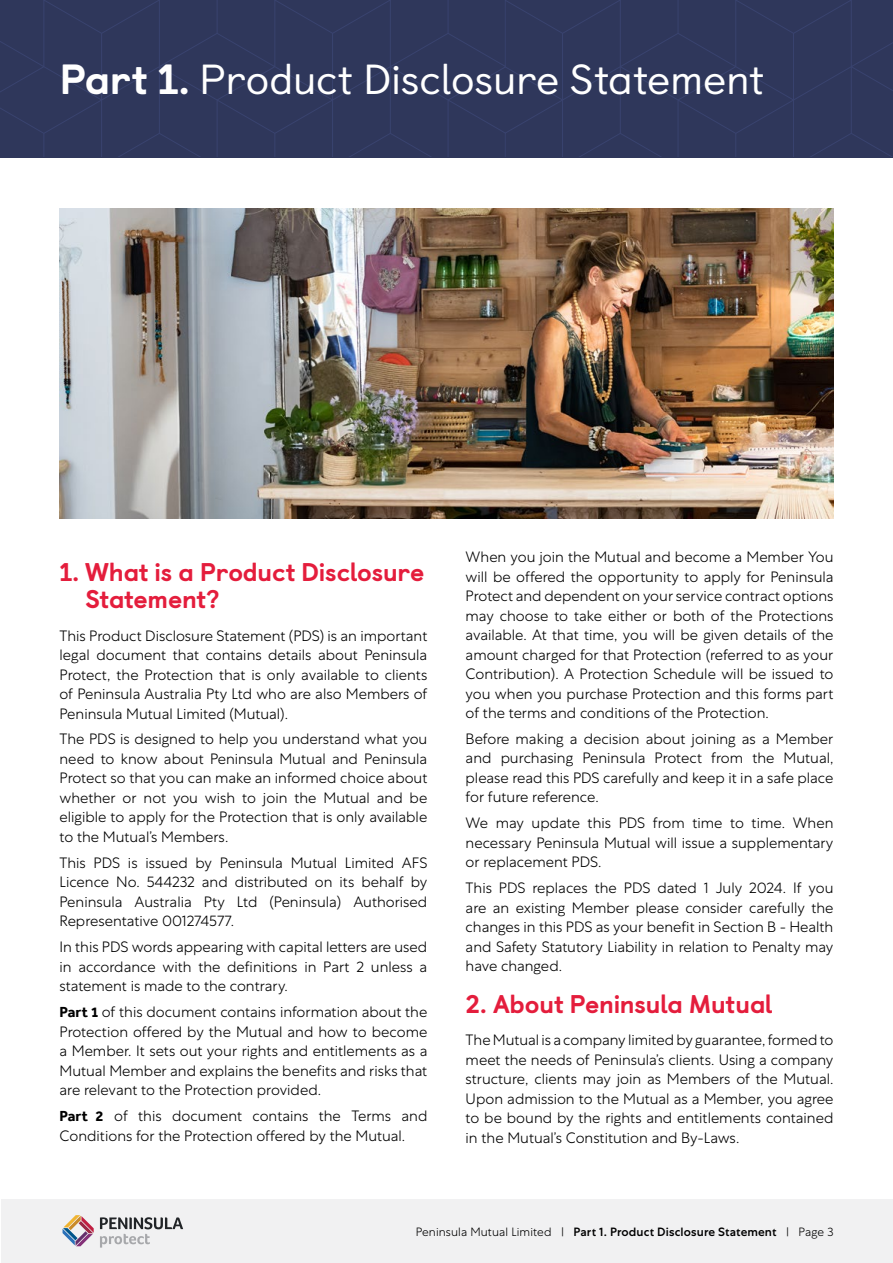
<style>
.page{position:relative;width:893px;height:1263px;background:#fff}
.page>*{position:absolute;margin:0;border:0;box-sizing:border-box;transform-origin:0 0}
.t1{font:42px "Castledown";color:#fff}
.t2{font:800 25.5px/27px "Castledown";letter-spacing:-.01em;color:#e41d3c}
.t3{font:300 15px/19.5px "Centra No 1";color:#000;text-align:justify}
.t4{font:500 12px "Centra No 1";letter-spacing:.01em;color:#000}
.s1{font-weight:800}
.s2{font-family:"Effra";font-weight:700}
.s3{font-weight:300}
</style>
<div class="page">
<div style="left:1px;top:1199px;width:891px;height:64px;background:#f1f1f2"></div>
<div style="left:0;top:0;width:505px;height:156px;background:#2f375b"></div>
<div style="left:505px;top:0;width:388px;height:156px;background:#2f375b"></div>
<svg style="left:63px;top:1215px;width:31px;height:31px"></svg>
<svg style="left:100px;top:1217px;width:83px;height:30px"></svg>
<img style="left:60px;top:208px;width:773px;height:311px">
<h1 class="t1" style="left:60px;top:54px;width:706px"><span class="s1">Part 1.</span> Product Disclosure Statement</h1>
<h2 class="t2" style="left:85px;top:557px;width:341px;text-indent:-26px">1. What is a Product Disclosure<br>Statement?</h2>
<p class="t3" style="left:60px;top:626px;width:369px">This Product Disclosure Statement (PDS) is an important legal document that contains details about Peninsula Protect, the Protection that is only available to clients of Peninsula Australia Pty Ltd who are also Members of Peninsula Mutual Limited (Mutual).</p>
<p class="t3" style="left:60px;top:729px;width:369px">The PDS is designed to help you understand what you need to know about Peninsula Mutual and Peninsula Protect so that you can make an informed choice about whether or not you wish to join the Mutual and be eligible to apply for the Protection that is only available to the Mutual’s Members.</p>
<p class="t3" style="left:60px;top:853px;width:369px">This PDS is issued by Peninsula Mutual Limited AFS Licence No. 544232 and distributed on its behalf by Peninsula Australia Pty Ltd (Peninsula) Authorised Representative 001274577.</p>
<p class="t3" style="left:60px;top:937px;width:369px">In this PDS words appearing with capital letters are used in accordance with the definitions in Part 2 unless a statement is made to the contrary.</p>
<p class="t3" style="left:60px;top:1002px;width:369px"><span class="s2">Part 1</span> of this document contains information about the Protection offered by the Mutual and how to become a Member. It sets out your rights and entitlements as a Mutual Member and explains the benefits and risks that are relevant to the Protection provided.</p>
<p class="t3" style="left:60px;top:1106px;width:369px"><span class="s2">Part 2</span> of this document contains the Terms and<br>Conditions for the Protection offered by the Mutual.</p>
<p class="t3" style="left:466px;top:547px;width:369px">When you join the Mutual and become a Member You will be offered the opportunity to apply for Peninsula Protect and dependent on your service contract options may choose to take either or both of the Protections available. At that time, you will be given details of the amount charged for that Protection (referred to as your Contribution). A Protection Schedule will be issued to you when you purchase Protection and this forms part of the terms and conditions of the Protection.</p>
<p class="t3" style="left:466px;top:729px;width:369px">Before making a decision about joining as a Member and purchasing Peninsula Protect from the Mutual, please read this PDS carefully and keep it in a safe place for future reference.</p>
<p class="t3" style="left:466px;top:813px;width:369px">We may update this PDS from time to time. When necessary Peninsula Mutual will issue a supplementary or replacement PDS.</p>
<p class="t3" style="left:466px;top:878px;width:369px">This PDS replaces the PDS dated 1 July 2024. If you are an existing Member please consider carefully the changes in this PDS as your benefit in Section B - Health and Safety Statutory Liability in relation to Penalty may have changed.</p>
<h2 class="t2" style="left:466px;top:988px;width:309px">2. About Peninsula Mutual</h2>
<p class="t3" style="left:466px;top:1030px;width:369px">The Mutual is a company limited by guarantee, formed to meet the needs of Peninsula’s clients. Using a company structure, clients may join as Members of the Mutual.<br>Upon admission to the Mutual as a Member, you agree to be bound by the rights and entitlements contained in the Mutual’s Constitution and By-Laws.</p>
<p class="t4" style="left:416px;top:1224px;width:419px"><span class="s3">Peninsula Mutual Limited |</span> Part 1. Product Disclosure Statement <span class="s3">| Page 3</span></p>
</div>
